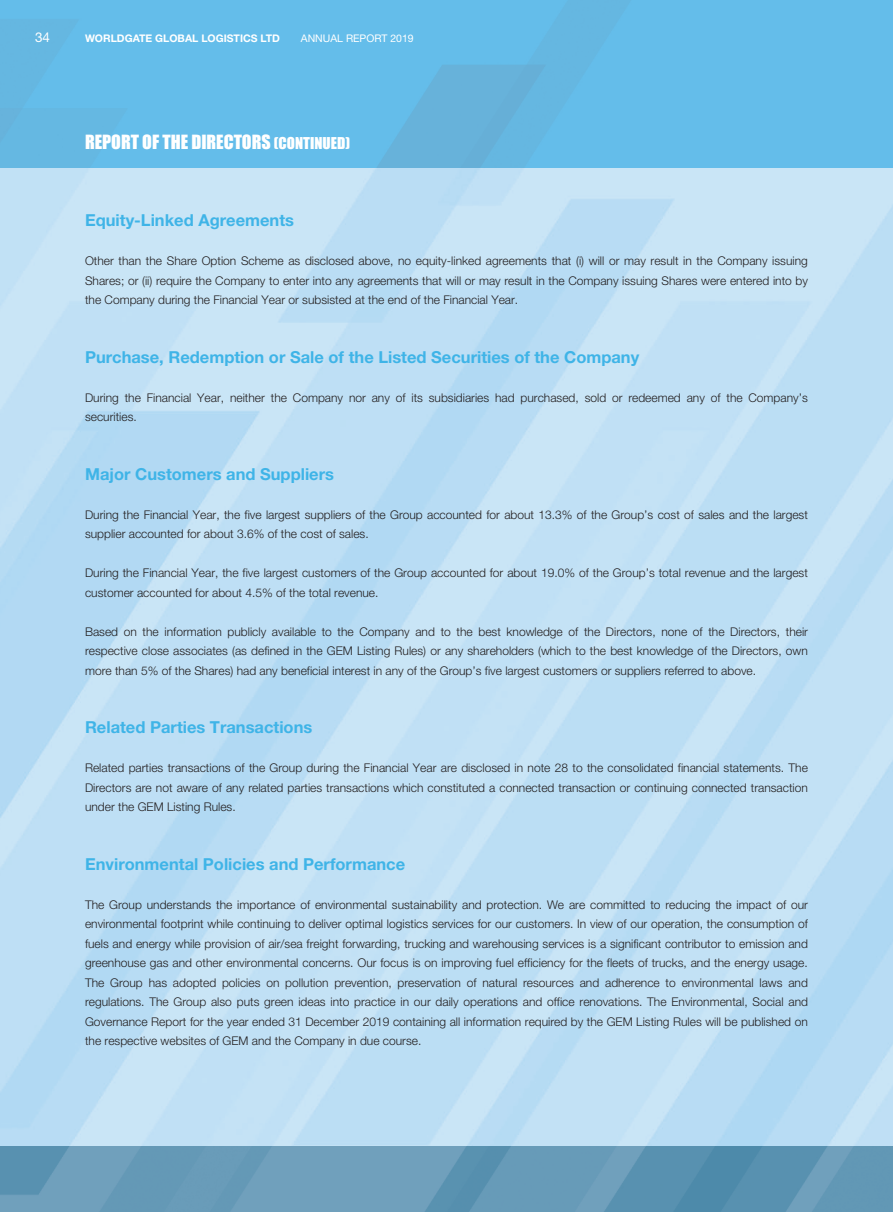
<style>
.page{position:relative;width:893px;height:1212px;background:#fff}
.page>*{position:absolute;margin:0;border:0;box-sizing:border-box;transform-origin:0 0}
.t1{font:18px "Impact";color:#fff}
.t2{font:700 16.5px "Helvetica Neue LT Std";color:#3fb4e7}
.t3{font:13.5px "Helvetica Neue LT Std";color:#fff}
.t4{font:300 12px/19.5px "Helvetica Neue LT Std";color:#231f20;text-align:justify}
.t5{font:700 10.5px "Helvetica Neue LT Std";color:#fff}
.t6{font:10.5px "Helvetica Neue LT Std";color:#fff}
.s1{font-size:15px}
</style>
<div class="page">
<img style="left:0;top:1146px;width:893px;height:66px">
<img style="left:0;top:0;width:893px;height:168px">
<p class="t3" style="left:35px;top:30px;width:17px">34</p>
<p class="t5" style="left:85px;top:32px;width:196px">WORLDGATE GLOBAL LOGISTICS LTD</p>
<p class="t6" style="left:301px;top:32px;width:114px">ANNUAL REPORT 2019</p>
<h1 class="t1" style="left:85px;top:128px;width:267px">REPORT OF THE DIRECTORS <span class="s1">(CONTINUED)</span></h1>
<h2 class="t2" style="left:85px;top:210px;width:210px">Equity-Linked Agreements</h2>
<p class="t4" style="left:85px;top:251px;width:724px">Other than the Share Option Scheme as disclosed above, no equity-linked agreements that (i) will or may result in the Company issuing Shares; or (ii) require the Company to enter into any agreements that will or may result in the Company issuing Shares were entered into by the Company during the Financial Year or subsisted at the end of the Financial Year.</p>
<h2 class="t2" style="left:85px;top:347px;width:556px">Purchase, Redemption or Sale of the Listed Securities of the Company</h2>
<p class="t4" style="left:85px;top:388px;width:724px">During the Financial Year, neither the Company nor any of its subsidiaries had purchased, sold or redeemed any of the Company’s securities.</p>
<h2 class="t2" style="left:85px;top:464px;width:251px">Major Customers and Suppliers</h2>
<p class="t4" style="left:85px;top:505px;width:724px">During the Financial Year, the five largest suppliers of the Group accounted for about 13.3% of the Group’s cost of sales and the largest supplier accounted for about 3.6% of the cost of sales.</p>
<p class="t4" style="left:85px;top:563px;width:724px">During the Financial Year, the five largest customers of the Group accounted for about 19.0% of the Group’s total revenue and the largest customer accounted for about 4.5% of the total revenue.</p>
<p class="t4" style="left:85px;top:622px;width:724px">Based on the information publicly available to the Company and to the best knowledge of the Directors, none of the Directors, their respective close associates (as defined in the GEM Listing Rules) or any shareholders (which to the best knowledge of the Directors, own more than 5% of the Shares) had any beneficial interest in any of the Group’s five largest customers or suppliers referred to above.</p>
<h2 class="t2" style="left:85px;top:717px;width:229px">Related Parties Transactions</h2>
<p class="t4" style="left:85px;top:758px;width:724px">Related parties transactions of the Group during the Financial Year are disclosed in note 28 to the consolidated financial statements. The Directors are not aware of any related parties transactions which constituted a connected transaction or continuing connected transaction under the GEM Listing Rules.</p>
<h2 class="t2" style="left:85px;top:854px;width:322px">Environmental Policies and Performance</h2>
<p class="t4" style="left:85px;top:895px;width:724px">The Group understands the importance of environmental sustainability and protection. We are committed to reducing the impact of our environmental footprint while continuing to deliver optimal logistics services for our customers. In view of our operation, the consumption of fuels and energy while provision of air/sea freight forwarding, trucking and warehousing services is a significant contributor to emission and greenhouse gas and other environmental concerns. Our focus is on improving fuel efficiency for the fleets of trucks, and the energy usage.<br>The Group has adopted policies on pollution prevention, preservation of natural resources and adherence to environmental laws and regulations. The Group also puts green ideas into practice in our daily operations and office renovations. The Environmental, Social and Governance Report for the year ended 31 December 2019 containing all information required by the GEM Listing Rules will be published on the respective websites of GEM and the Company in due course.</p>
</div>
